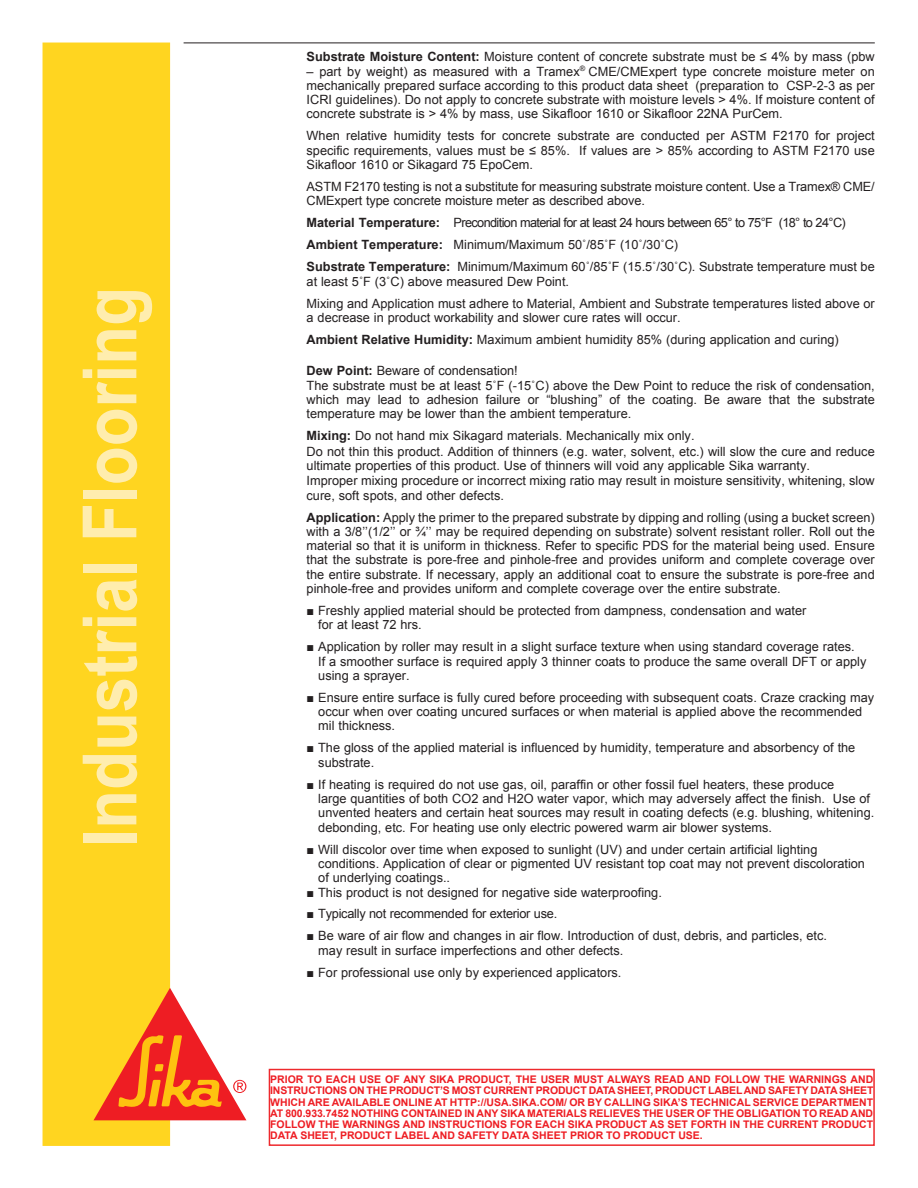
<style>
.page{position:relative;width:918px;height:1188px;background:#fff}
.page>*{position:absolute;margin:0;border:0;box-sizing:border-box;transform-origin:0 0}
.t1{font:700 75px "Arial";color:#ffedae;scale:.85 1}
.t2{font:12.75px/14.2px "Arial";color:#231f20}
.t3{font:12.75px "Arial";letter-spacing:-.02em;color:#231f20}
.t4{font:700 10.5px/11.2px "Arial";color:#ee1d23;text-align:justify}
.s1{font-weight:700}
</style>
<div class="page">
<hr style="left:184px;top:43px;width:691px;height:1px;background:#231f20">
<div style="left:269px;top:1069px;width:606px;height:77px;border:2px solid #ee292d"></div>
<div style="left:43px;top:43px;width:127px;height:1103px;background:#ffd520"></div>
<svg style="left:94px;top:988px;width:152px;height:132px"></svg>
<h1 class="t1" style="left:60px;top:847px;width:660px;rotate:-90deg">Industrial Flooring</h1>
<p class="t2" style="left:307px;top:50px;width:570px"><span class="s1">Substrate Moisture Content:</span> Moisture content of concrete substrate must be ≤ 4% by mass (pbw</p>
<p class="t2" style="left:307px;top:64px;width:570px;text-align:justify">– part by weight) as measured with a Tramex<sup>®</sup> CME/CMExpert type concrete moisture meter on mechanically prepared surface according to this product data sheet (preparation to CSP-2-3 as per ICRI guidelines). Do not apply to concrete substrate with moisture levels &gt; 4%. If moisture content of concrete substrate is &gt; 4% by mass, use Sikafloor 1610 or Sikafloor 22NA PurCem.</p>
<p class="t2" style="left:307px;top:129px;width:570px;text-align:justify">When relative humidity tests for concrete substrate are conducted per ASTM F2170 for project specific requirements, values must be ≤ 85%. If values are &gt; 85% according to ASTM F2170 use Sikafloor 1610 or Sikagard 75 EpoCem.</p>
<p class="t2" style="left:307px;top:179px;width:570px">ASTM F2170 testing is not a substitute for measuring substrate moisture content. Use a Tramex® CME/<br>CMExpert type concrete moisture meter as described above.</p>
<p class="t2" style="left:307px;top:212px;width:570px;line-height:22px"><span class="s1">Material Temperature:</span> Precondition material for at least 24 hours between 65° to 75°F (18° to 24°C)<br><span class="s1">Ambient Temperature:</span> Minimum/Maximum 50˚/85˚F (10˚/30˚C)<br><span class="s1">Substrate Temperature:</span> Minimum/Maximum 60˚/85˚F (15.5˚/30˚C). Substrate temperature must be</p>
<p class="t2" style="left:307px;top:270px;width:570px;line-height:22px">at least 5˚F (3˚C) above measured Dew Point.<br>Mixing and Application must adhere to Material, Ambient and Substrate temperatures listed above or</p>
<p class="t2" style="left:307px;top:307px;width:534px;line-height:22px">a decrease in product workability and slower cure rates will occur.<br><span class="s1">Ambient Relative Humidity:</span> Maximum ambient humidity 85% (during application and curing)</p>
<p class="t2" style="left:307px;top:363px;width:570px"><span class="s1">Dew Point:</span> Beware of condensation!<br>The substrate must be at least 5˚F (-15˚C) above the Dew Point to reduce the risk of condensation, which may lead to adhesion failure or “blushing” of the coating. Be aware that the substrate temperature may be lower than the ambient temperature.</p>
<p class="t2" style="left:307px;top:429px;width:570px;line-height:14.9px"><span class="s1">Mixing:</span> Do not hand mix Sikagard materials. Mechanically mix only.<br>Do not thin this product. Addition of thinners (e.g. water, solvent, etc.) will slow the cure and reduce ultimate properties of this product. Use of thinners will void any applicable Sika warranty.<br>Improper mixing procedure or incorrect mixing ratio may result in moisture sensitivity, whitening, slow cure, soft spots, and other defects.</p>
<p class="t2" style="left:307px;top:510px;width:570px;text-align:justify"><span class="s1">Application:</span> Apply the primer to the prepared substrate by dipping and rolling (using a bucket screen) with a 3/8’’(1/2’’ or ¾’’ may be required depending on substrate) solvent resistant roller. Roll out the material so that it is uniform in thickness. Refer to specific PDS for the material being used. Ensure that the substrate is pore-free and pinhole-free and provides uniform and complete coverage over the entire substrate. If necessary, apply an additional coat to ensure the substrate is pore-free and pinhole-free and provides uniform and complete coverage over the entire substrate.</p>
<p class="t2" style="left:318px;top:604px;width:490px;text-indent:-12px">■ Freshly applied material should be protected from dampness, condensation and water for at least 72 hrs.</p>
<p class="t2" style="left:318px;top:640px;width:550px;text-indent:-12px">■ Application by roller may result in a slight surface texture when using standard coverage rates.<br>If a smoother surface is required apply 3 thinner coats to produce the same overall DFT or apply using a sprayer.</p>
<p class="t2" style="left:318px;top:690px;width:557px;text-indent:-12px">■ Ensure entire surface is fully cured before proceeding with subsequent coats. Craze cracking may occur when over coating uncured surfaces or when material is applied above the recommended mil thickness.</p>
<p class="t2" style="left:318px;top:741px;width:539px;text-indent:-12px">■ The gloss of the applied material is influenced by humidity, temperature and absorbency of the substrate.</p>
<p class="t2" style="left:318px;top:777px;width:558px;text-indent:-12px">■ If heating is required do not use gas, oil, paraffin or other fossil fuel heaters, these produce<br>large quantities of both CO2 and H2O water vapor, which may adversely affect the finish. Use of unvented heaters and certain heat sources may result in coating defects (e.g. blushing, whitening. debonding, etc. For heating use only electric powered warm air blower systems.</p>
<p class="t2" style="left:318px;top:842px;width:548px;text-indent:-12px">■ Will discolor over time when exposed to sunlight (UV) and under certain artificial lighting conditions. Application of clear or pigmented UV resistant top coat may not prevent discoloration of underlying coatings..</p>
<p class="t2" style="left:307px;top:886px;width:357px">■ This product is not designed for negative side waterproofing.</p>
<p class="t3" style="left:307px;top:906px;width:252px">■ Typically not recommended for exterior use.</p>
<p class="t2" style="left:318px;top:929px;width:510px;text-indent:-12px">■ Be ware of air flow and changes in air flow. Introduction of dust, debris, and particles, etc. may result in surface imperfections and other defects.</p>
<p class="t2" style="left:307px;top:965px;width:316px">■ For professional use only by experienced applicators.</p>
<p class="t4" style="left:270px;top:1074px;width:605px">PRIOR TO EACH USE OF ANY SIKA PRODUCT, THE USER MUST ALWAYS READ AND FOLLOW THE WARNINGS AND INSTRUCTIONS ON THE PRODUCT’S MOST CURRENT PRODUCT DATA SHEET, PRODUCT LABEL AND SAFETY DATA SHEET WHICH ARE AVAILABLE ONLINE AT HTTP://USA.SIKA.COM/ OR BY CALLING SIKA’S TECHNICAL SERVICE DEPARTMENT AT 800.933.7452 NOTHING CONTAINED IN ANY SIKA MATERIALS RELIEVES THE USER OF THE OBLIGATION TO READ AND FOLLOW THE WARNINGS AND INSTRUCTIONS FOR EACH SIKA PRODUCT AS SET FORTH IN THE CURRENT PRODUCT DATA SHEET, PRODUCT LABEL AND SAFETY DATA SHEET PRIOR TO PRODUCT USE.</p>
</div>
